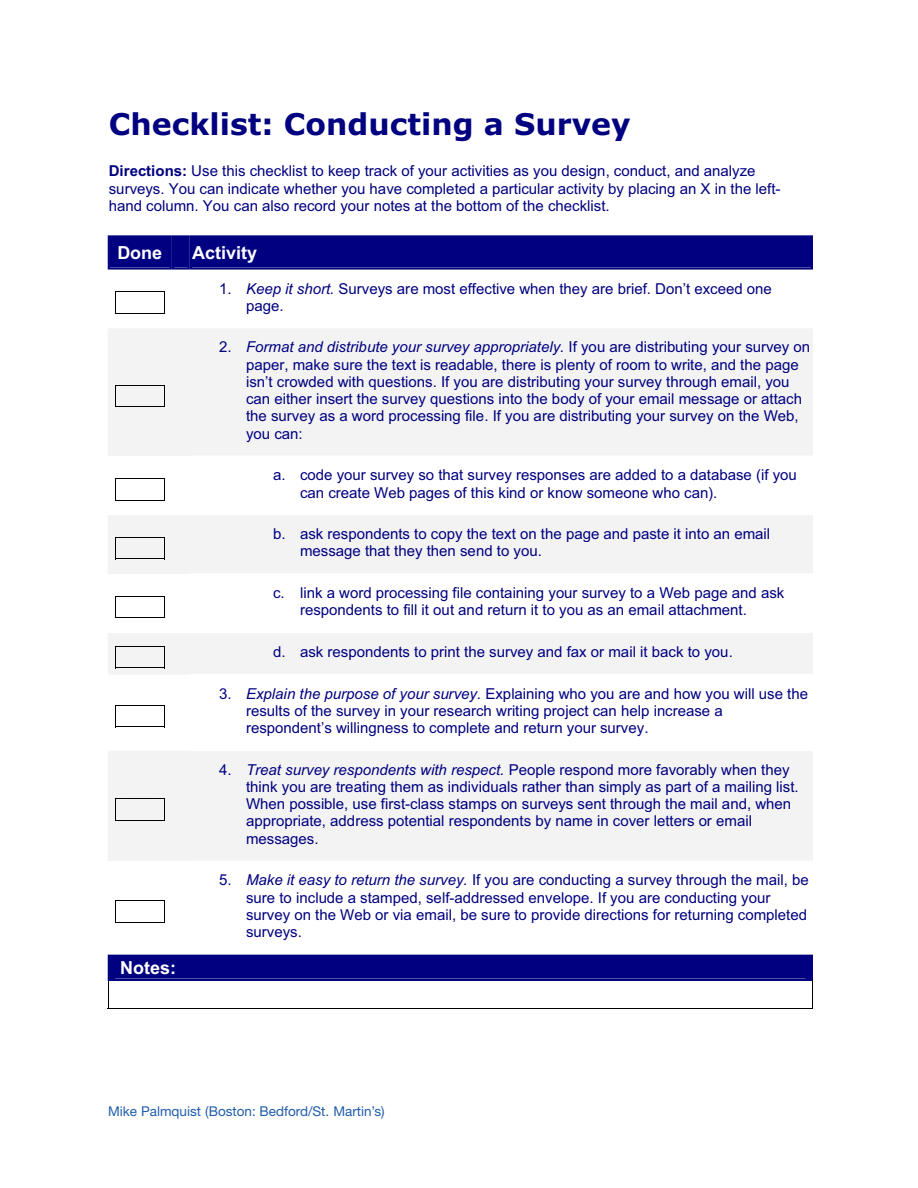
<style>
.page{position:relative;width:918px;height:1188px;background:#fff}
.page>*{position:absolute;margin:0;border:0;box-sizing:border-box;transform-origin:0 0}
.t1{font:700 30px "Verdana";color:#000080}
.t2{font:700 18px "Arial";color:#fff}
.t3{font:15px/17.2px "Arial";color:#000080}
.t4{font:13.5px "Helvetica Neue";color:#205dab}
.s1{font-weight:700}
.s2{font-style:italic}
</style>
<div class="page">
<svg style="left:108px;top:235px;width:705px;height:35px"></svg>
<div style="left:192px;top:238px;width:619px;height:29px;background:#000080"></div>
<hr style="left:115px;top:291px;width:49px;height:1px;background:#000">
<svg style="left:115px;top:292px;width:1px;height:21px"></svg>
<hr style="left:115px;top:313px;width:49px;height:1px;background:#000">
<svg style="left:164px;top:291px;width:1px;height:23px"></svg>
<div style="left:108px;top:329px;width:82px;height:127px;background:#f3f3f3"></div>
<hr style="left:179px;top:386px;width:3px;height:20px;background:#f3f3f3">
<div style="left:190px;top:329px;width:623px;height:126px;background:#f3f3f3"></div>
<div style="left:192px;top:339px;width:619px;height:17px;background:#f3f3f3"></div>
<div style="left:192px;top:356px;width:619px;height:17px;background:#f3f3f3"></div>
<div style="left:192px;top:373px;width:619px;height:17px;background:#f3f3f3"></div>
<div style="left:192px;top:390px;width:619px;height:18px;background:#f3f3f3"></div>
<div style="left:192px;top:408px;width:619px;height:17px;background:#f3f3f3"></div>
<div style="left:192px;top:425px;width:619px;height:28px;background:#f3f3f3"></div>
<hr style="left:115px;top:478px;width:49px;height:1px;background:#000">
<svg style="left:115px;top:479px;width:1px;height:21px"></svg>
<hr style="left:115px;top:500px;width:49px;height:1px;background:#000">
<svg style="left:164px;top:478px;width:1px;height:23px"></svg>
<div style="left:108px;top:515px;width:705px;height:59px;background:#f3f3f3"></div>
<div style="left:192px;top:525px;width:619px;height:18px;background:#f3f3f3"></div>
<div style="left:192px;top:543px;width:619px;height:28px;background:#f3f3f3"></div>
<hr style="left:115px;top:596px;width:49px;height:1px;background:#000">
<svg style="left:115px;top:597px;width:1px;height:20px"></svg>
<hr style="left:115px;top:617px;width:49px;height:1px;background:#000">
<svg style="left:164px;top:596px;width:1px;height:22px"></svg>
<div style="left:108px;top:633px;width:705px;height:41px;background:#f3f3f3"></div>
<div style="left:192px;top:643px;width:619px;height:29px;background:#f3f3f3"></div>
<hr style="left:115px;top:705px;width:49px;height:1px;background:#000">
<svg style="left:115px;top:706px;width:1px;height:21px"></svg>
<hr style="left:115px;top:727px;width:49px;height:1px;background:#000">
<svg style="left:164px;top:705px;width:1px;height:23px"></svg>
<div style="left:108px;top:751px;width:82px;height:110px;background:#f3f3f3"></div>
<hr style="left:179px;top:799px;width:3px;height:21px;background:#f3f3f3">
<div style="left:190px;top:751px;width:623px;height:109px;background:#f3f3f3"></div>
<div style="left:192px;top:761px;width:619px;height:17px;background:#f3f3f3"></div>
<div style="left:192px;top:778px;width:619px;height:17px;background:#f3f3f3"></div>
<div style="left:192px;top:795px;width:619px;height:18px;background:#f3f3f3"></div>
<div style="left:192px;top:813px;width:619px;height:17px;background:#f3f3f3"></div>
<div style="left:192px;top:830px;width:619px;height:28px;background:#f3f3f3"></div>
<hr style="left:115px;top:900px;width:49px;height:1px;background:#000">
<svg style="left:115px;top:901px;width:1px;height:21px"></svg>
<hr style="left:115px;top:922px;width:49px;height:1px;background:#000">
<svg style="left:164px;top:900px;width:1px;height:23px"></svg>
<svg style="left:108px;top:955px;width:705px;height:54px"></svg>
<h1 class="t1" style="left:109px;top:113px;width:523px">Checklist: Conducting a Survey</h1>
<p class="t3" style="left:109px;top:164px;width:673px"><span class="s1">Directions:</span> Use this checklist to keep track of your activities as you design, conduct, and analyze surveys. You can indicate whether you have completed a particular activity by placing an X in the left&shy;hand column. You can also record your notes at the bottom of the checklist.</p>
<p class="t2" style="left:117px;top:246px;width:46px">Done</p>
<p class="t2" style="left:192px;top:246px;width:67px">Activity</p>
<p class="t3" style="left:246px;top:281px;width:527px;text-indent:-27px">1. <span class="s2">Keep it short.</span> Surveys are most effective when they are brief. Don’t exceed one page.</p>
<p class="t3" style="left:246px;top:340px;width:566px;text-indent:-27px">2. <span class="s2">Format and distribute your survey appropriately.</span> If you are distributing your survey on paper, make sure the text is readable, there is plenty of room to write, and the page isn’t crowded with questions. If you are distributing your survey through email, you can either insert the survey questions into the body of your email message or attach the survey as a word processing file. If you are distributing your survey on the Web, you can:</p>
<p class="t3" style="left:300px;top:468px;width:498px;text-indent:-27px">a. code your survey so that survey responses are added to a database (if you can create Web pages of this kind or know someone who can).</p>
<p class="t3" style="left:300px;top:527px;width:472px;text-indent:-27px">b. ask respondents to copy the text on the page and paste it into an email message that they then send to you.</p>
<p class="t3" style="left:300px;top:586px;width:486px;text-indent:-27px">c. link a word processing file containing your survey to a Web page and ask respondents to fill it out and return it to you as an email attachment.</p>
<p class="t3" style="left:273px;top:645px;width:461px">d. ask respondents to print the survey and fax or mail it back to you.</p>
<p class="t3" style="left:246px;top:686px;width:564px;text-indent:-27px">3. <span class="s2">Explain the purpose of your survey.</span> Explaining who you are and how you will use the results of the survey in your research writing project can help increase a respondent’s willingness to complete and return your survey.</p>
<p class="t3" style="left:246px;top:762px;width:554px;text-indent:-27px">4. <span class="s2">Treat survey respondents with respect.</span> People respond more favorably when they think you are treating them as individuals rather than simply as part of a mailing list.<br>When possible, use first-class stamps on surveys sent through the mail and, when appropriate, address potential respondents by name in cover letters or email messages.</p>
<p class="t3" style="left:246px;top:873px;width:564px;text-indent:-27px">5. <span class="s2">Make it easy to return the survey.</span> If you are conducting a survey through the mail, be sure to include a stamped, self-addressed envelope. If you are conducting your survey on the Web or via email, be sure to provide directions for returning completed surveys.</p>
<p class="t2" style="left:120px;top:961px;width:58px">Notes:</p>
<p class="t4" style="left:108px;top:1106px;width:278px">Mike Palmquist (Boston: Bedford/St. Martin’s)</p>
</div>
